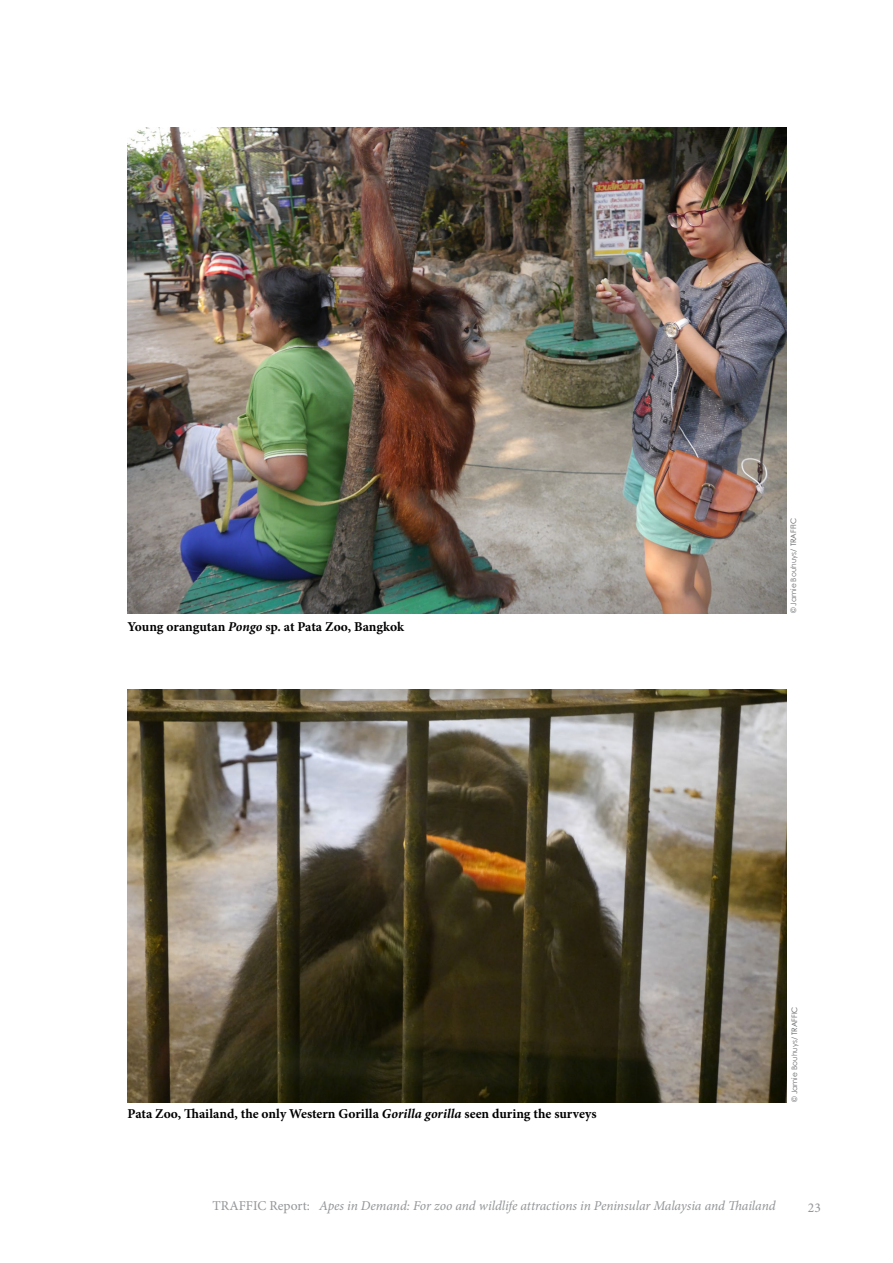
<style>
.page{position:relative;width:893px;height:1263px;background:#fff}
.page>*{position:absolute;margin:0;border:0;box-sizing:border-box;transform-origin:0 0}
.t1{font:700 13.5px "Minion Pro";color:#000}
.t2{font:italic 13.5px "Minion Pro";letter-spacing:-.01em;color:#939598}
.t3{font:13.5px "Minion Pro";color:#939598}
.t4{font:7.5px "Century Gothic";color:#6d6e71}
.s1{font-style:italic}
.s2{color:#58595b}
.s3{font-style:normal}
</style>
<div class="page">
<img style="left:128px;top:128px;width:659px;height:485px">
<img style="left:128px;top:690px;width:659px;height:412px">
<p class="t1" style="left:128px;top:617px;width:278px">Young orangutan <span class="s1">Pongo</span> sp. at Pata Zoo, Bangkok</p>
<p class="t1" style="left:128px;top:1104px;width:470px">Pata Zoo, Thailand, the only Western Gorilla <span class="s1">Gorilla gorilla</span> seen during the surveys</p>
<p class="t4" style="left:788px;top:613px;width:97px;rotate:-90deg">© Jamie Bouhuys/ <span class="s2">TRAFFIC</span></p>
<p class="t4" style="left:789px;top:1102px;width:97px;rotate:-90deg">© Jamie Bouhuys/ <span class="s2">TRAFFIC</span></p>
<p class="t2" style="left:213px;top:1197px;width:564px"><span class="s3">TRAFFIC Report:</span> Apes in Demand: For zoo and wildlife attractions in Peninsular Malaysia and Thailand</p>
<p class="t3" style="left:808px;top:1199px;width:14px">23</p>
</div>
